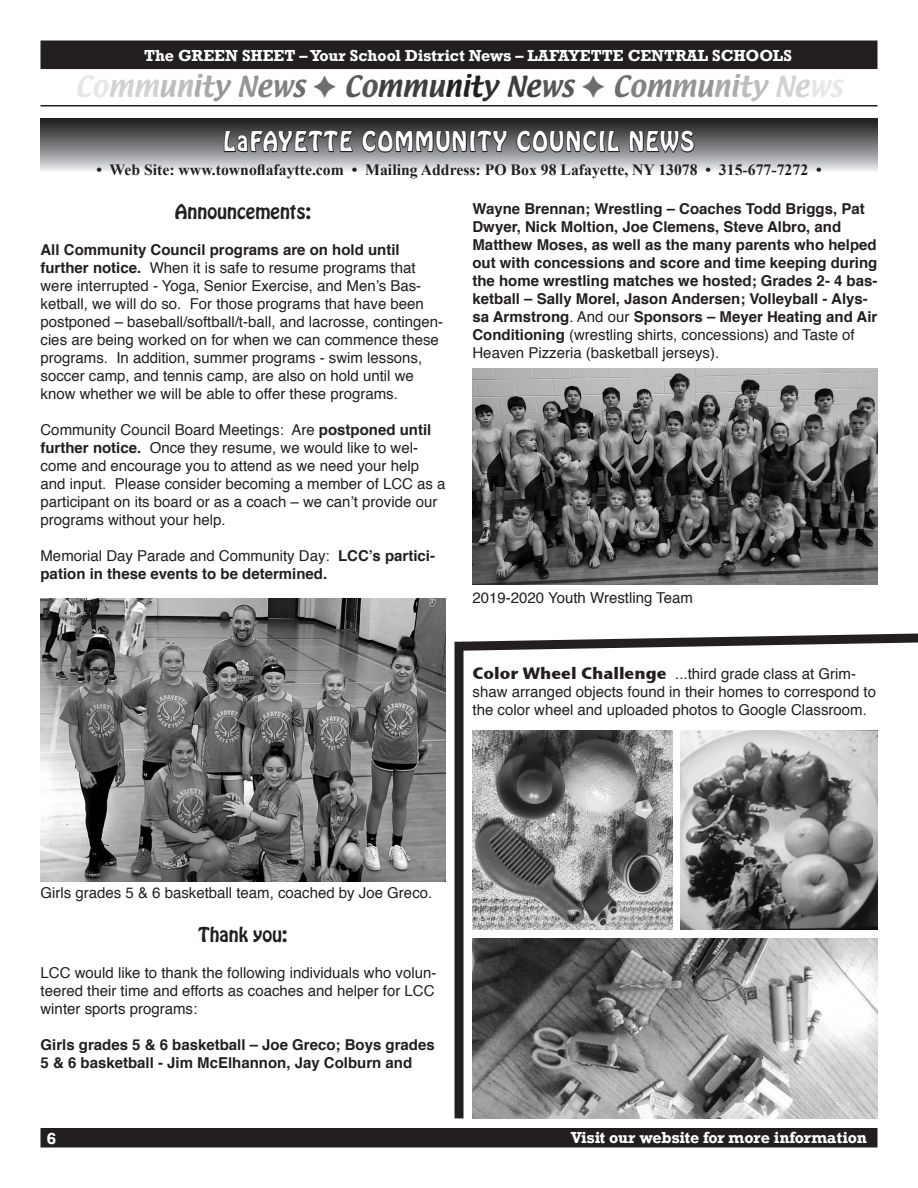
<style>
.page{position:relative;width:918px;height:1188px;background:#fff}
.page>*{position:absolute;margin:0;border:0;box-sizing:border-box;transform-origin:0 0}
.t1{font:25.5px "Textile";color:#3e3e3f}
.t2{font:24px "Hobo Std";letter-spacing:.08em;color:#fff;scale:.9 1}
.t3{font:18px "Hobo Std";color:#231f20}
.t4{font:700 15.75px "Times New Roman";color:#231f20}
.t5{font:15px/18px "Helvetica";color:#231f20}
.t6{font:700 15px/18px "Helvetica";color:#231f20}
.t7{font:700 15px "Rockwell";color:#fff}
.s1{color:#e6e7e9}
.s2{color:#d1d2d4}
.s3{color:#bcbdc0}
.s4{color:#a8a9ad}
.s5{color:#939598}
.s6{color:#808285}
.s7{color:#6c6d70}
.s8{color:#57585a}
.s9{color:#231f20}
.s10{color:#312f30}
.s11{font-weight:700}
.s12{font-weight:400}
.s13{font-family:"Stone Sans ITC";font-weight:700;font-size:16.5px}
</style>
<div class="page">
<div style="left:41px;top:1129px;width:836px;height:18px;background:#231f20"></div>
<div style="left:40px;top:1128px;width:838px;height:20px;border:2px solid #231f20"></div>
<div style="left:41px;top:41px;width:836px;height:27px;background:#231f20"></div>
<div style="left:40px;top:40px;width:838px;height:29px;border:2px solid #231f20"></div>
<hr style="left:40px;top:105px;width:838px;height:1px;background:#231f20">
<div style="left:40px;top:118px;width:838px;height:54px;background:linear-gradient(to bottom,#131213,#e3e5e8)"></div>
<svg style="left:223px;top:130px;width:131px;height:23px;background:#535254"></svg>
<svg style="left:361px;top:129px;width:147px;height:24px;background:#515052"></svg>
<svg style="left:516px;top:130px;width:104px;height:23px;background:#525153"></svg>
<svg style="left:628px;top:130px;width:67px;height:23px;background:#4f4e50"></svg>
<svg style="left:454px;top:633px;width:464px;height:18px"></svg>
<img style="left:40px;top:599px;width:406px;height:282px">
<img style="left:472px;top:368px;width:406px;height:216px">
<img style="left:472px;top:939px;width:405px;height:179px">
<img style="left:680px;top:731px;width:198px;height:199px">
<img style="left:472px;top:731px;width:200px;height:199px">
<div style="left:454px;top:642px;width:10px;height:476px;background:#231f20"></div>
<p class="t7" style="left:144px;top:45px;width:649px">The GREEN SHEET – Your School District News – LAFAYETTE CENTRAL SCHOOLS</p>
<p class="t1" style="left:75px;top:68px;width:769px"><span class="s1">Co</span><span class="s2">mm</span><span class="s3">un</span><span class="s4">it</span><span class="s5">y N</span><span class="s6">ew</span><span class="s7">s</span> <span class="s7">✦</span> <span class="s8">Co</span>mmu<span class="s9">nit</span><span class="s10">y</span> Ne<span class="s8">ws</span> <span class="s7">✦ C</span><span class="s6">om</span><span class="s5">mu</span><span class="s4">ni</span><span class="s3">ty</span> <span class="s2">Ne</span><span class="s1">ws</span></p>
<p class="t2" style="left:223px;top:125px;width:525px">LaFAYETTE COMMUNITY COUNCIL NEWS</p>
<p class="t4" style="left:96px;top:159px;width:727px">• Web Site: www.townoflafaytte.com • Mailing Address: PO Box 98 Lafayette, NY 13078 • 315-677-7272 •</p>
<p class="t3" style="left:175px;top:199px;width:138px">Announcements:</p>
<p class="t5" style="left:40px;top:241px;width:404px"><span class="s11">All Community Council programs are on hold until further notice.</span> When it is safe to resume programs that were interrupted - Yoga, Senior Exercise, and Men’s Bas&shy;ketball, we will do so. For those programs that have been postponed – baseball/softball/t-ball, and lacrosse, contingen&shy;cies are being worked on for when we can commence these programs. In addition, summer programs - swim lessons, soccer camp, and tennis camp, are also on hold until we know whether we will be able to offer these programs.</p>
<p class="t5" style="left:40px;top:421px;width:406px">Community Council Board Meetings: Are <span class="s11">postponed until further notice.</span> Once they resume, we would like to wel&shy;come and encourage you to attend as we need your help and input. Please consider becoming a member of LCC as a participant on its board or as a coach – we can’t provide our programs without your help.</p>
<p class="t6" style="left:40px;top:546px;width:396px"><span class="s12">Memorial Day Parade and Community Day:</span> LCC’s partici&shy;pation in these events to be determined.</p>
<p class="t6" style="left:472px;top:200px;width:406px">Wayne Brennan; Wrestling – Coaches Todd Briggs, Pat Dwyer, Nick Moltion, Joe Clemens, Steve Albro, and Matthew Moses, as well as the many parents who helped out with concessions and score and time keeping during the home wrestling matches we hosted; Grades 2- 4 bas&shy;ketball – Sally Morel, Jason Andersen; Volleyball - Alys&shy;sa Armstrong<span class="s12">. And our</span> Sponsors – Meyer Heating and Air Conditioning <span class="s12">(wrestling shirts, concessions) and Taste of Heaven Pizzeria (basketball jerseys).</span></p>
<p class="t5" style="left:472px;top:590px;width:222px">2019-2020 Youth Wrestling Team</p>
<p class="t5" style="left:472px;top:665px;width:405px"><span class="s13">Color Wheel Challenge</span> ...third grade class at Grim&shy;shaw arranged objects found in their homes to correspond to the color wheel and uploaded photos to Google Classroom.</p>
<p class="t5" style="left:40px;top:885px;width:393px">Girls grades 5 &amp; 6 basketball team, coached by Joe Greco.</p>
<p class="t3" style="left:198px;top:922px;width:91px">Thank you:</p>
<p class="t5" style="left:40px;top:964px;width:398px">LCC would like to thank the following individuals who volun&shy;teered their time and efforts as coaches and helper for LCC winter sports programs:</p>
<p class="t6" style="left:40px;top:1036px;width:396px">Girls grades 5 &amp; 6 basketball – Joe Greco; Boys grades<br>5 &amp; 6 basketball - Jim McElhannon, Jay Colburn and</p>
<p class="t7" style="left:47px;top:1129px;width:11px">6</p>
<p class="t7" style="left:571px;top:1128px;width:298px">Visit our website for more information</p>
</div>
